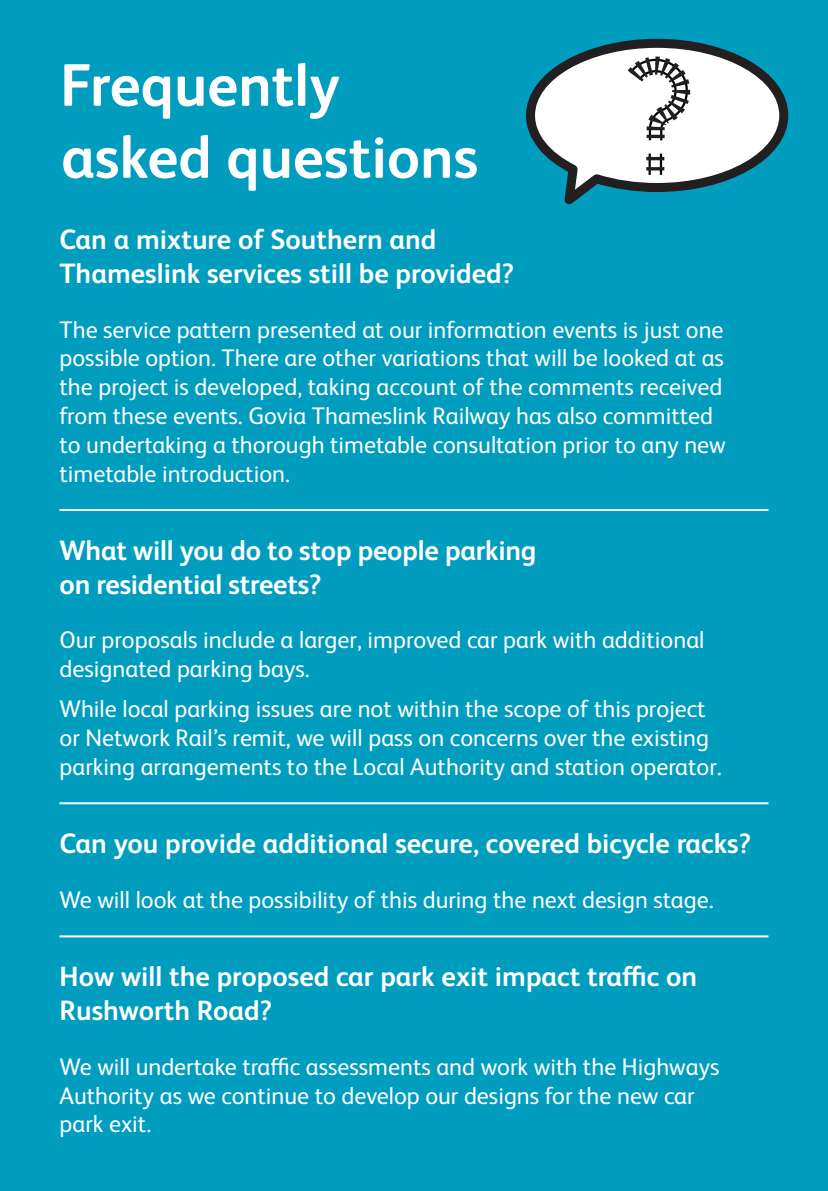
<style>
.page{position:relative;width:828px;height:1191px;background:#019dbe}
.page>*{position:absolute;margin:0;border:0;box-sizing:border-box;transform-origin:0 0}
.t1{font:700 60px/72px "Network Rail Sans";color:#fff}
.t2{font:700 28px/33.6px "Network Rail Sans";color:#fff}
.t3{font:24px/28.8px "Network Rail Sans";color:#fff}
</style>
<div class="page">
<hr style="left:60px;top:509px;width:708px;height:2px;background:#fff">
<hr style="left:60px;top:802px;width:708px;height:2px;background:#fff">
<hr style="left:60px;top:935px;width:708px;height:2px;background:#fff">
<svg style="left:526px;top:39px;width:262px;height:165px"></svg>
<svg style="left:648px;top:171px;width:14px;height:4px"></svg>
<div style="left:651px;top:154px;width:9px;height:21px;background:#fff"></div>
<svg style="left:609px;top:53px;width:95px;height:118px;background:#e1e0e0"></svg>
<h1 class="t1" style="left:60px;top:47px;width:420px">Frequently asked questions</h1>
<p class="t2" style="left:60px;top:221px;width:456px">Can a mixture of Southern and<br>Thameslink services still be provided?</p>
<p class="t3" style="left:60px;top:314px;width:668px">The service pattern presented at our information events is just one possible option. There are other variations that will be looked at as the project is developed, taking account of the comments received from these events. Govia Thameslink Railway has also committed to undertaking a thorough timetable consultation prior to any new timetable introduction.</p>
<p class="t2" style="left:60px;top:532px;width:478px">What will you do to stop people parking on residential streets?</p>
<p class="t3" style="left:60px;top:624px;width:646px">Our proposals include a larger, improved car park with additional designated parking bays.</p>
<p class="t3" style="left:60px;top:693px;width:664px">While local parking issues are not within the scope of this project or Network Rail’s remit, we will pass on concerns over the existing parking arrangements to the Local Authority and station operator.</p>
<p class="t2" style="left:60px;top:825px;width:693px">Can you provide additional secure, covered bicycle racks?</p>
<p class="t3" style="left:60px;top:884px;width:655px">We will look at the possibility of this during the next design stage.</p>
<p class="t2" style="left:60px;top:958px;width:639px">How will the proposed car park exit impact traffic on<br>Rushworth Road?</p>
<p class="t3" style="left:60px;top:1051px;width:661px">We will undertake traffic assessments and work with the Highways<br>Authority as we continue to develop our designs for the new car park exit.</p>
</div>
